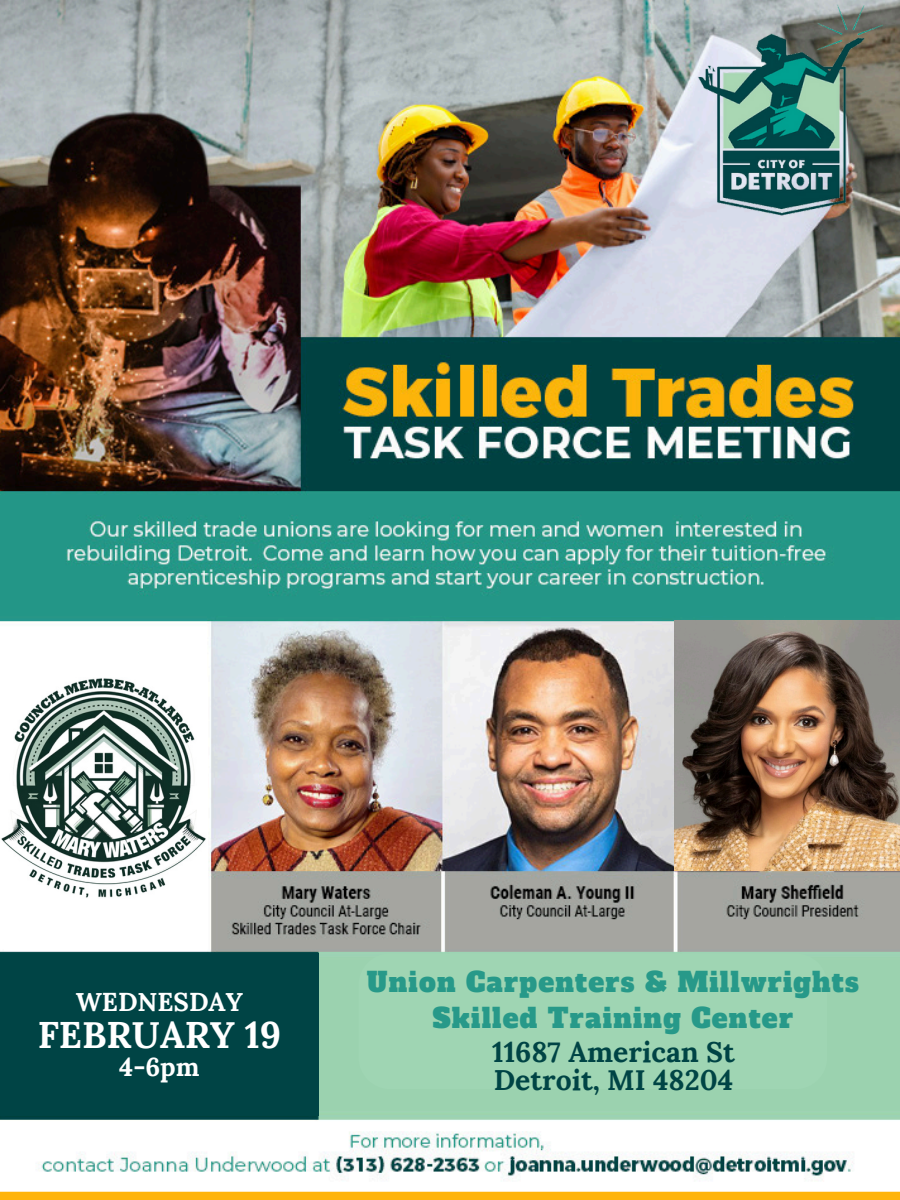
<style>
.page{position:relative;width:900px;height:1200px;background:#fff}
.page>*{position:absolute;margin:0;border:0;box-sizing:border-box;transform-origin:0 0}
.t1{font:700 37px "Lora";color:#fff}
.t2{font:700 28.25px "Lora";color:#004445}
.t3{font:26.62px/36.2px "Alfa Slab One";letter-spacing:.045em;color:#279989;text-align:center}
.t4{font:700 25.75px "Lora";color:#fff}
</style>
<div class="page">
<img style="left:0;top:0;width:900px;height:1200px">
<img style="left:0;top:678px;width:207px;height:220px">
<div style="left:359px;top:953px;width:468px;height:136px;background:#9fd5b3"></div>
<img style="left:593px;top:0;width:307px;height:219px">
<div style="left:0;top:953px;width:319px;height:163px;background:#004445"></div>
<img style="left:674px;top:620px;width:226px;height:251px">
<p class="t4" style="left:76px;top:986px;width:169px">WEDNESDAY</p>
<p class="t1" style="left:38px;top:1011px;width:245px">FEBRUARY 19</p>
<p class="t4" style="left:119px;top:1050px;width:82px">4-6pm</p>
<p class="t3" style="left:367px;top:964px;width:494px">Union Carpenters &amp; Millwrights<br>Skilled Training Center</p>
<p class="t2" style="left:492px;top:1033px;width:244px">11687 American St</p>
<h1 class="t2" style="left:494px;top:1062px;width:241px">Detroit, MI 48204</h1>
</div>
